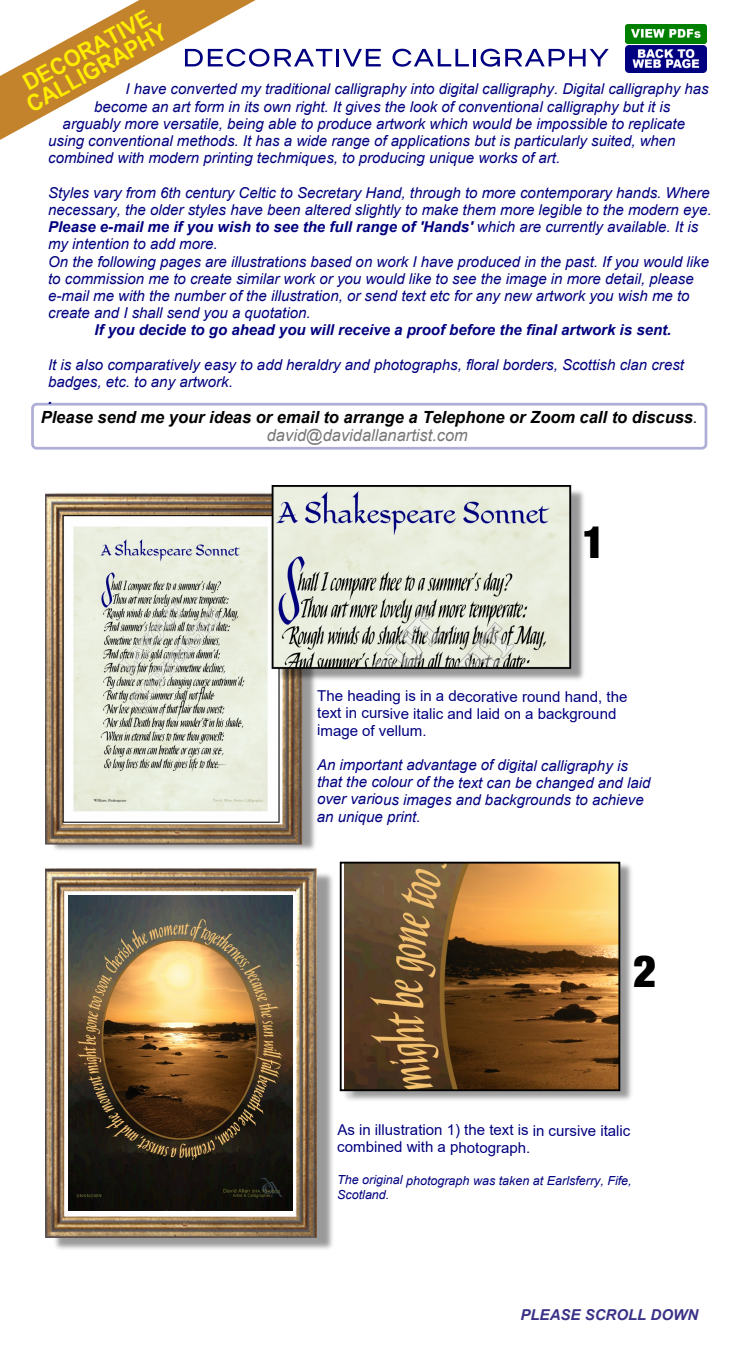
<style>
.page{position:relative;width:745px;height:1347px;background:#fff}
.page>*{position:absolute;margin:0;border:0;box-sizing:border-box;transform-origin:0 0}
.t1{font:43.75px "Basic Sans Heavy SF Bold";color:#000}
.t2{font:700 22.75px/20.2px "Arial Narrow";color:#ffed00;text-align:center;scale:1.16 1}
.t3{font:italic 700 16.75px "Arial";color:#000}
.t4{font:italic 16.75px "Arial";color:#777}
.t5{font:italic 15px/17.2px "Arial";color:#000080}
.t6{font:15px/17px "Arial";color:#000080}
.t7{font:italic 700 15px "Arial";color:#000080}
.t8{font:italic 700 15px "Arial";color:#3a3286}
.t9{font:italic 12.5px/14px "Arial";color:#000080}
.s1{font-weight:700}
.s2{font-weight:400}
</style>
<div class="page">
<hr style="left:336px;top:49px;width:3px;height:17px;background:#000080">
<svg style="left:343px;top:49px;width:37px;height:17px"></svg>
<svg style="left:392px;top:49px;width:107px;height:18px"></svg>
<svg style="left:505px;top:49px;width:103px;height:17px"></svg>
<div style="left:31px;top:403px;width:675px;height:46px;border:3px solid #000080;border-radius:4px"></div>
<svg style="left:0;top:0;width:332px;height:140px"></svg>
<img style="left:45px;top:486px;width:539px;height:364px">
<img style="left:45px;top:868px;width:288px;height:381px">
<img style="left:45px;top:868px;width:271px;height:369px">
<img style="left:69px;top:895px;width:223px;height:315px">
<img style="left:339px;top:861px;width:293px;height:239px">
<img style="left:344px;top:864px;width:273px;height:224px">
<div style="left:339px;top:861px;width:281px;height:230px;border:2px solid #000"></div>
<img style="left:625px;top:25px;width:81px;height:48px">
<h2 class="t2" style="left:15px;top:81px;width:136px;rotate:-29deg">DECORATIVE<br>CALLIGRAPHY</h2>
<p class="t5" style="left:125px;top:82px;width:584px">I have converted my traditional calligraphy into digital calligraphy. Digital calligraphy has</p>
<p class="t5" style="left:94px;top:99px;width:577px">become an art form in its own right. It gives the look of conventional calligraphy but it is</p>
<p class="t5" style="left:63px;top:116px;width:623px">arguably more versatile, being able to produce artwork which would be impossible to replicate</p>
<p class="t5" style="left:48px;top:134px;width:628px">using conventional methods. It has a wide range of applications but is particularly suited, when</p>
<p class="t5" style="left:48px;top:151px;width:513px">combined with modern printing techmiques, to producing unique works of art.</p>
<p class="t5" style="left:48px;top:185px;width:664px">Styles vary from 6th century Celtic to Secretary Hand, through to more contemporary hands. Where necessary, the older styles have been altered slightly to make them more legible to the modern eye.<br><span class="s1">Please e-mail me if you wish to see the full range of 'Hands'</span> which are currently available. It is my intention to add more.<br>On the following pages are illustrations based on work I have produced in the past. If you would like to commission me to create similar work or you would like to see the image in more detail, please e-mail me with the number of the illustration, or send text etc for any new artwork you wish me to create and I shall send you a quotation.</p>
<p class="t7" style="left:94px;top:324px;width:578px">If you decide to go ahead you will receive a proof before the final artwork is sent.</p>
<p class="t5" style="left:48px;top:357px;width:637px">It is also comparatively easy to add heraldry and photographs, floral borders, Scottish clan crest badges, etc. to any artwork.</p>
<p class="t7" style="left:48px;top:393px;width:6px">.</p>
<p class="t3" style="left:41px;top:411px;width:658px">Please send me your ideas or email to arrange a Telephone or Zoom call to discuss<span class="s2">.</span></p>
<p class="t4" style="left:267px;top:429px;width:202px">david@davidallanartist.com</p>
<h1 class="t1" style="left:582px;top:526px;width:25px">1</h1>
<p class="t6" style="left:317px;top:689px;width:311px">The heading is in a decorative round hand, the text in cursive italic and laid on a background image of vellum.</p>
<p class="t5" style="left:317px;top:758px;width:335px">An important advantage of digital calligraphy is that the colour of the text can be changed and laid over various images and backgrounds to achieve an unique print.</p>
<h1 class="t1" style="left:632px;top:954px;width:25px">2</h1>
<p class="t6" style="left:337px;top:1123px;width:294px">As in illustration 1) the text is in cursive italic combined with a photograph.</p>
<p class="t9" style="left:337px;top:1174px;width:296px">The original photograph was taken at Earlsferry, Fife,<br>Scotland.</p>
<p class="t8" style="left:520px;top:1309px;width:179px">PLEASE SCROLL DOWN</p>
</div>
